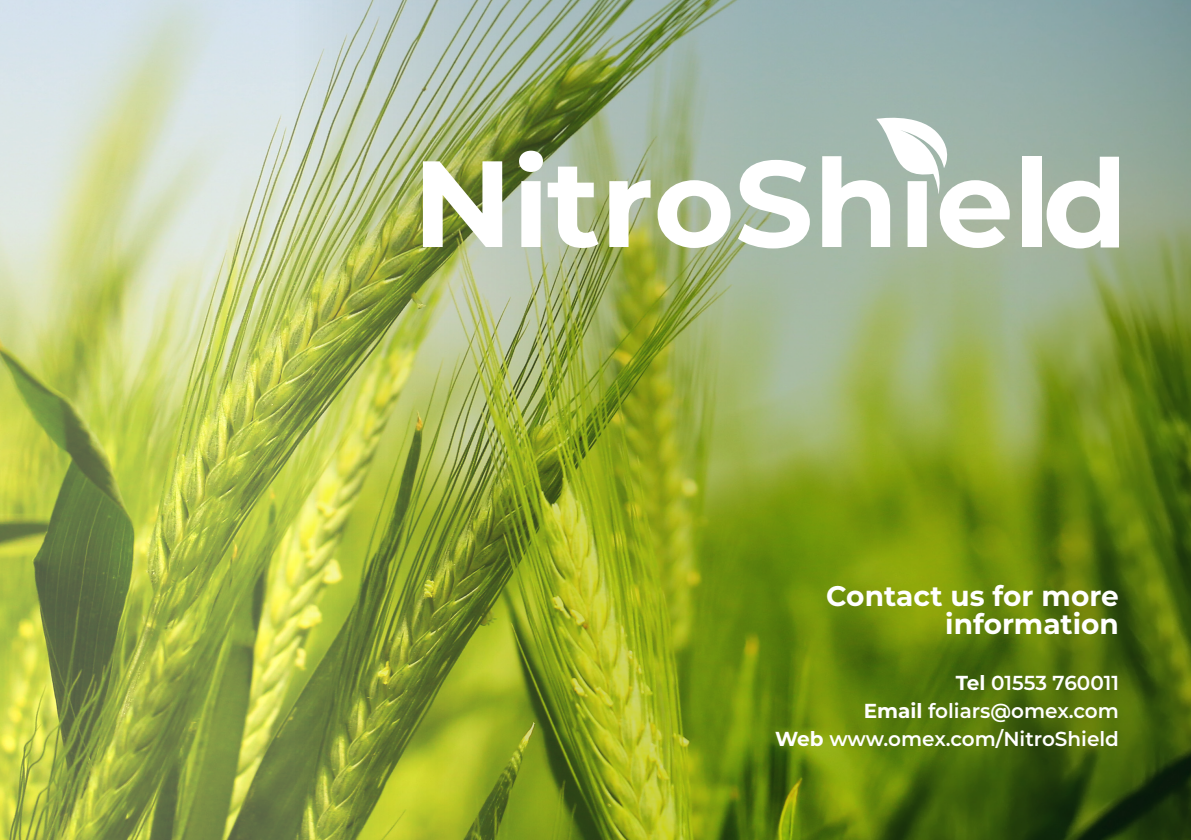
<style>
.page{position:relative;width:1191px;height:840px;background:#fff}
.page>*{position:absolute;margin:0;border:0;box-sizing:border-box;transform-origin:0 0}
.t1{font:700 122.2px "Montserrat";color:#fff}
.t2{font:700 28.2px/28px "Montserrat";color:#fff;text-align:right}
.t3{font:600 20.2px/28px "Montserrat";color:#fff;text-align:right}
.s1{font-weight:700}
</style>
<div class="page">
<img style="left:0;top:0;width:1191px;height:839px">
<svg style="left:876px;top:112px;width:78px;height:82px"></svg>
<h1 class="t1" style="left:413px;top:115px;width:716px">NitroShield</h1>
<p class="t2" style="left:826px;top:580px;width:294px">Contact us for more information</p>
<p class="t3" style="left:955px;top:667px;width:165px"><span class="s1">Tel</span> 01553 760011</p>
<p class="t3" style="left:775px;top:695px;width:345px"><span class="s1">Email</span> foliars@omex.com<br><span class="s1">Web</span> www.omex.com/NitroShield</p>
</div>
